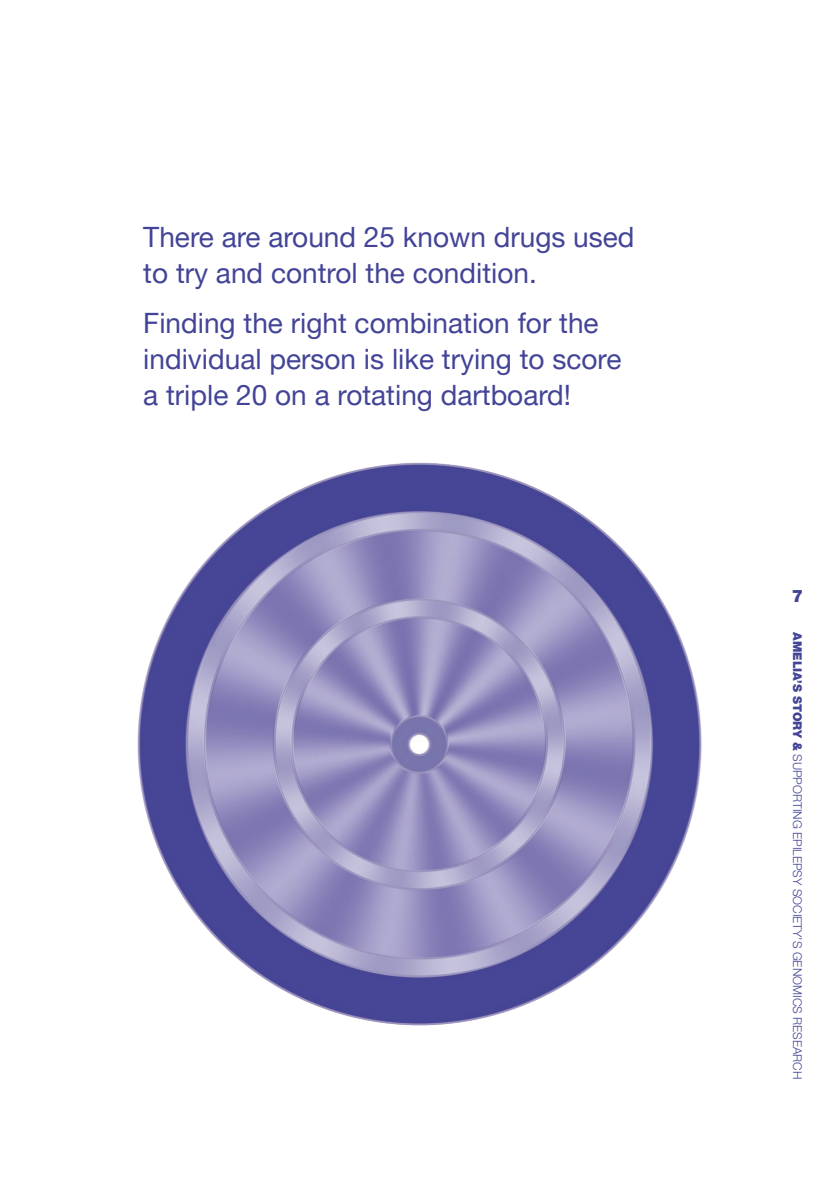
<style>
.page{position:relative;width:840px;height:1191px;background:#fff}
.page>*{position:absolute;margin:0;border:0;box-sizing:border-box;transform-origin:0 0}
._05_Body_Purple{font:28px/36px "Helvetica Neue LT Pro";color:#434497}
.t1{font:900 17px "Helvetica Neue LT Pro";color:#434497}
.t2{font:300 12px "Helvetica Neue LT Pro";color:#434497}
.s1{font-weight:900}
</style>
<div class="page">
<img style="left:137px;top:462px;width:565px;height:564px">
<p class="_05_Body_Purple" style="left:143px;top:218px;width:492px">There are around 25 known drugs used to try and control the condition.</p>
<p class="_05_Body_Purple" style="left:143px;top:304px;width:479px">Finding the right combination for the individual person is like trying to score a triple 20 on a rotating dartboard!</p>
<p class="t1" style="left:791px;top:585px;width:13px">7</p>
<p class="t2" style="left:804px;top:632px;width:448px;rotate:90deg"><span class="s1">AMELIA’S STORY &amp;</span> SUPPORTING EPILEPSY SOCIETY’S GENOMICS RESEARCH</p>
</div>
